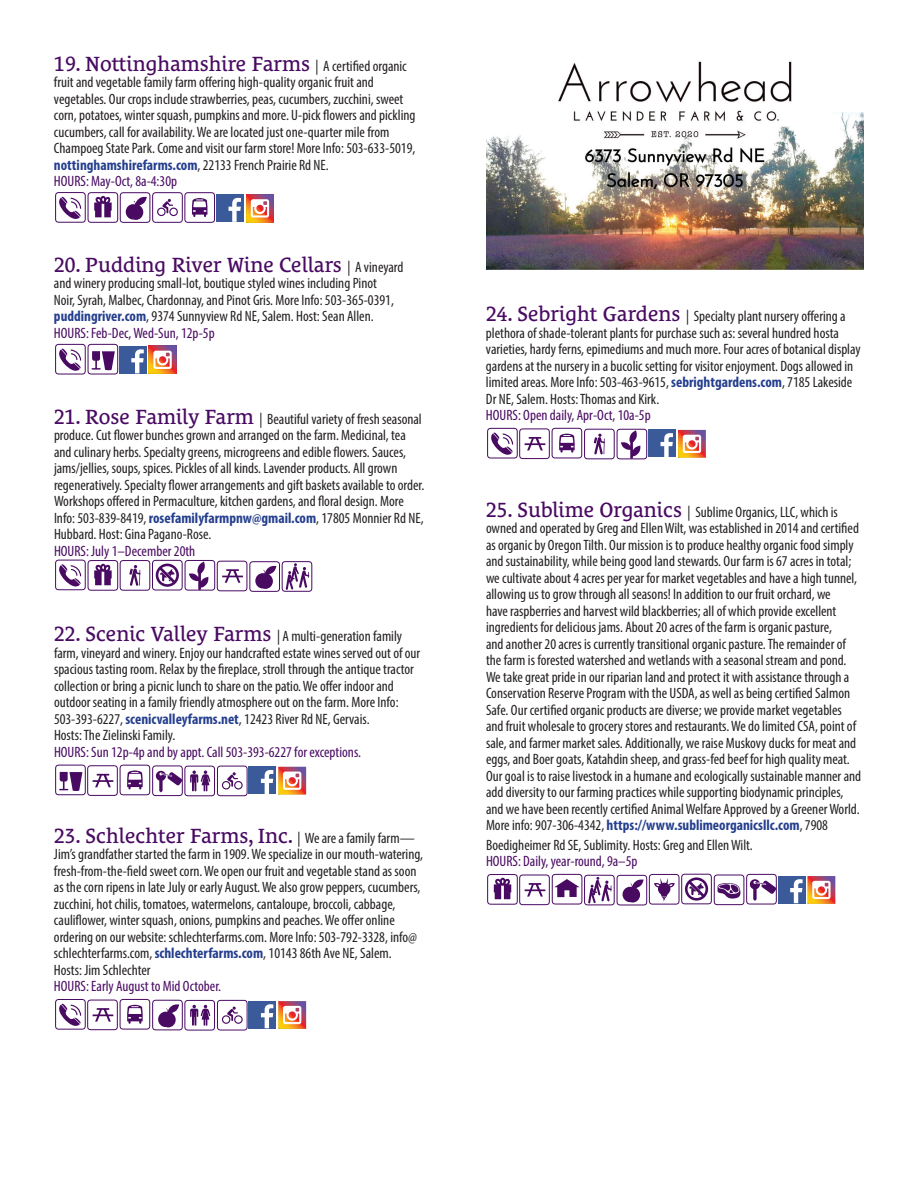
<style>
.page{position:relative;width:918px;height:1188px;background:#fff}
.page>*{position:absolute;margin:0;border:0;box-sizing:border-box;transform-origin:0 0}
.t1{font:21px "Le Monde Courrier Std";color:#490a62}
.t2{font:condensed 15px/16.5px "Myriad Pro";color:#231f20}
.t3{font:condensed 15px "Myriad Pro";color:#490a62}
.s1{font-family:"Myriad Pro";font-stretch:condensed;font-size:15px;color:#231f20}
.s2{font-weight:700;color:#253f8e}
.s3{color:#490a62}
.s4{font-family:"Le Monde Courrier Std";font-stretch:normal;font-size:21px;color:#490a62}
</style>
<div class="page">
<svg style="left:55px;top:192px;width:160px;height:31px"></svg>
<div style="left:216px;top:194px;width:28px;height:28px;background:#3a5a99"></div>
<svg style="left:229px;top:194px;width:45px;height:28px"></svg>
<svg style="left:55px;top:344px;width:63px;height:31px"></svg>
<div style="left:119px;top:346px;width:28px;height:28px;background:#3a5a99"></div>
<svg style="left:131px;top:346px;width:46px;height:28px"></svg>
<svg style="left:55px;top:560px;width:257px;height:32px"></svg>
<svg style="left:55px;top:765px;width:193px;height:31px"></svg>
<div style="left:248px;top:766px;width:28px;height:28px;background:#3a5a99"></div>
<svg style="left:261px;top:767px;width:45px;height:28px"></svg>
<svg style="left:55px;top:999px;width:193px;height:32px"></svg>
<div style="left:248px;top:1001px;width:28px;height:28px;background:#3a5a99"></div>
<svg style="left:261px;top:1001px;width:45px;height:28px"></svg>
<svg style="left:487px;top:428px;width:160px;height:31px"></svg>
<div style="left:648px;top:429px;width:28px;height:28px;background:#3a5a99"></div>
<svg style="left:661px;top:430px;width:45px;height:28px"></svg>
<svg style="left:487px;top:874px;width:290px;height:31px"></svg>
<div style="left:778px;top:876px;width:27px;height:27px;background:#3a5a99"></div>
<svg style="left:790px;top:876px;width:45px;height:28px"></svg>
<img style="left:486px;top:61px;width:378px;height:209px">
<h1 class="t1" style="left:54px;top:51px;width:354px">19. Nottinghamshire Farms <span class="s1">| A certified organic</span></h1>
<p class="t2" style="left:54px;top:74px;width:363px">fruit and vegetable family farm offering high-quality organic fruit and vegetables. Our crops include strawberries, peas, cucumbers, zucchini, sweet corn, potatoes, winter squash, pumpkins and more. U-pick flowers and pickling cucumbers, call for availability. We are located just one-quarter mile from Champoeg State Park. Come and visit our farm store! More Info: 503-633-5019, <span class="s2">nottinghamshirefarms.com</span>, 22133 French Prairie Rd NE.<br><span class="s3">HOURS: May-Oct, 8a-4:30p</span></p>
<h1 class="t1" style="left:54px;top:253px;width:351px">20. Pudding River Wine Cellars <span class="s1">| A vineyard</span></h1>
<p class="t2" style="left:54px;top:275px;width:342px">and winery producing small-lot, boutique styled wines including Pinot Noir, Syrah, Malbec, Chardonnay, and Pinot Gris. More Info: 503-365-0391, <span class="s2">puddingriver.com</span>, 9374 Sunnyview Rd NE, Salem. Host: Sean Allen.<br><span class="s3">HOURS: Feb-Dec, Wed-Sun, 12p-5p</span></p>
<p class="t2" style="left:54px;top:410px;width:372px"><span class="s4">21. Rose Family Farm</span> | Beautiful variety of fresh seasonal produce. Cut flower bunches grown and arranged on the farm. Medicinal, tea and culinary herbs. Specialty greens, microgreens and edible flowers. Sauces, jams/jellies, soups, spices. Pickles of all kinds. Lavender products. All grown regeneratively. Specialty flower arrangements and gift baskets available to order.<br>Workshops offered in Permaculture, kitchen gardens, and floral design. More Info: 503-839-8419, <span class="s2">rosefamilyfarmpnw@gmail.com</span>, 17805 Monnier Rd NE, Hubbard. Host: Gina Pagano-Rose.</p>
<p class="t3" style="left:54px;top:542px;width:143px">HOURS: July 1–December 20th</p>
<p class="t2" style="left:54px;top:628px;width:368px"><span class="s4">22. Scenic Valley Farms</span> | A multi-generation family farm, vineyard and winery. Enjoy our handcrafted estate wines served out of our spacious tasting room. Relax by the fireplace, stroll through the antique tractor collection or bring a picnic lunch to share on the patio. We offer indoor and outdoor seating in a family friendly atmosphere out on the farm. More Info:<br>503-393-6227, <span class="s2">scenicvalleyfarms.net</span>, 12423 River Rd NE, Gervais.<br>Hosts: The Zielinski Family.</p>
<p class="t3" style="left:54px;top:743px;width:309px">HOURS: Sun 12p-4p and by appt. Call 503-393-6227 for exceptions.</p>
<h1 class="t1" style="left:54px;top:823px;width:362px">23. Schlechter Farms, Inc. <span class="s1">| We are a family farm—</span></h1>
<p class="t2" style="left:54px;top:846px;width:371px">Jim’s grandfather started the farm in 1909. We specialize in our mouth-watering, fresh-from-the-field sweet corn. We open our fruit and vegetable stand as soon as the corn ripens in late July or early August. We also grow peppers, cucumbers, zucchini, hot chilis, tomatoes, watermelons, cantaloupe, broccoli, cabbage, cauliflower, winter squash, onions, pumpkins and peaches. We offer online ordering on our website: schlechterfarms.com. More Info: 503-792-3328, info@ schlechterfarms.com, <span class="s2">schlechterfarms.com</span>, 10143 86th Ave NE, Salem.<br>Hosts: Jim Schlechter</p>
<p class="t3" style="left:54px;top:977px;width:169px">HOURS: Early August to Mid October.</p>
<p class="t2" style="left:486px;top:308px;width:376px"><span class="s4">24. Sebright Gardens</span> | Specialty plant nursery offering a plethora of shade-tolerant plants for purchase such as: several hundred hosta varieties, hardy ferns, epimediums and much more. Four acres of botanical display gardens at the nursery in a bucolic setting for visitor enjoyment. Dogs allowed in limited areas. More Info: 503-463-9615, <span class="s2">sebrightgardens.com</span>, 7185 Lakeside Dr NE, Salem. Hosts: Thomas and Kirk.</p>
<p class="t3" style="left:486px;top:406px;width:166px">HOURS: Open daily, Apr-Oct, 10a-5p</p>
<p class="t2" style="left:486px;top:503px;width:377px"><span class="s4">25. Sublime Organics</span> | Sublime Organics, LLC, which is owned and operated by Greg and Ellen Wilt, was established in 2014 and certified as organic by Oregon Tilth. Our mission is to produce healthy organic food simply and sustainability, while being good land stewards. Our farm is 67 acres in total; we cultivate about 4 acres per year for market vegetables and have a high tunnel, allowing us to grow through all seasons! In addition to our fruit orchard, we<br>have raspberries and harvest wild blackberries; all of which provide excellent ingredients for delicious jams. About 20 acres of the farm is organic pasture,<br>and another 20 acres is currently transitional organic pasture. The remainder of the farm is forested watershed and wetlands with a seasonal stream and pond.<br>We take great pride in our riparian land and protect it with assistance through a Conservation Reserve Program with the USDA, as well as being certified Salmon Safe. Our certified organic products are diverse; we provide market vegetables and fruit wholesale to grocery stores and restaurants. We do limited CSA, point of sale, and farmer market sales. Additionally, we raise Muskovy ducks for meat and eggs, and Boer goats, Katahdin sheep, and grass-fed beef for high quality meat.<br>Our goal is to raise livestock in a humane and ecologically sustainable manner and add diversity to our farming practices while supporting biodynamic principles, and we have been recently certified Animal Welfare Approved by a Greener World.<br>More info: 907-306-4342, <span class="s2">https://www.sublimeorganicsllc.com</span>, 7908</p>
<p class="t2" style="left:486px;top:836px;width:268px">Boedigheimer Rd SE, Sublimity. Hosts: Greg and Ellen Wilt.</p>
<p class="t3" style="left:486px;top:852px;width:153px">HOURS: Daily, year-round, 9a–5p</p>
</div>
